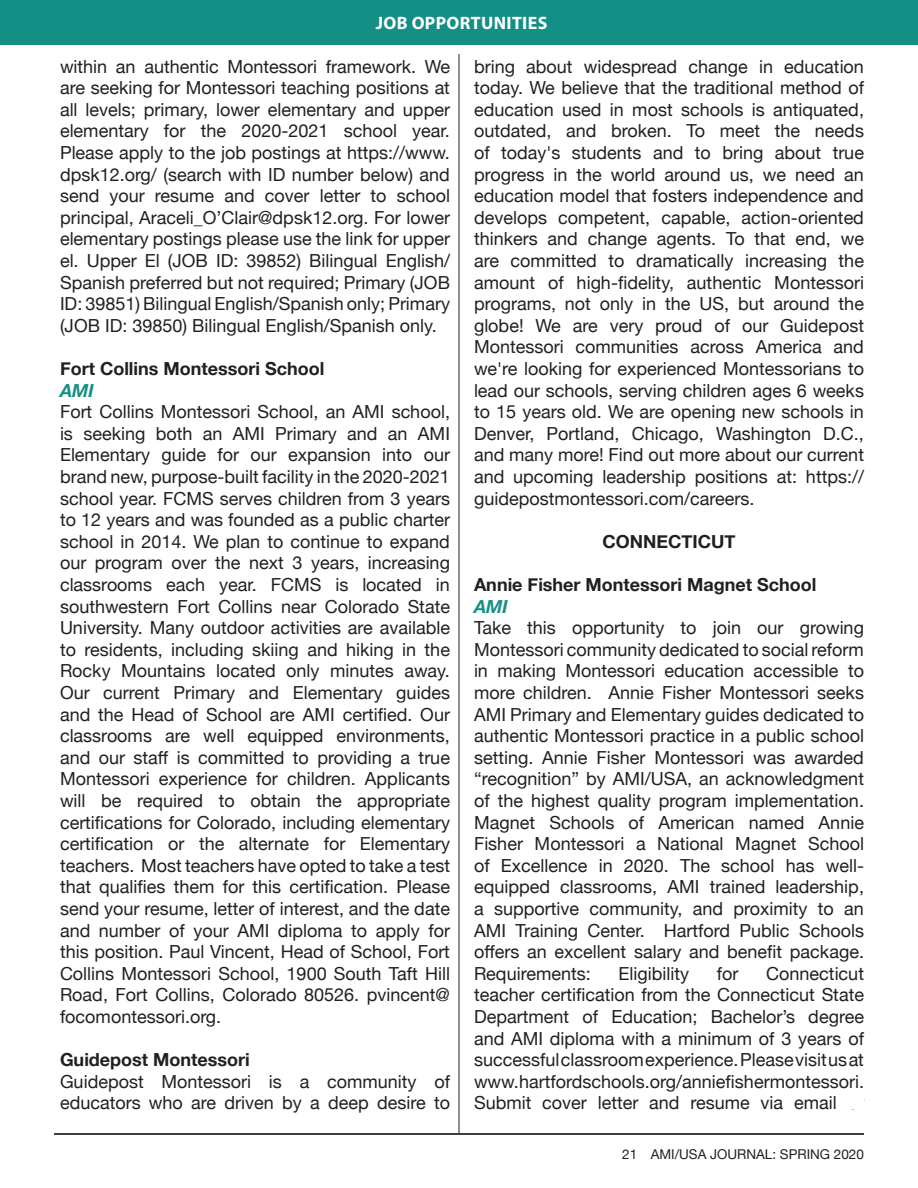
<style>
.page{position:relative;width:918px;height:1188px;background:#fff}
.page>*{position:absolute;margin:0;border:0;box-sizing:border-box;transform-origin:0 0}
.t1{font:18px/21.6px "Helvetica Neue";color:#231f20;text-align:justify}
.t2{font:700 18px "Helvetica Neue";color:#231f20}
.t3{font:700 18px "Myriad Pro";letter-spacing:.02em;color:#fff}
.t4{font:italic 700 18px "Helvetica Neue";color:#148f85}
.t5{font:13.5px "Helvetica Neue";color:#231f20}
</style>
<div class="page">
<div style="left:0;top:0;width:918px;height:45px;background:#148f85"></div>
<hr style="left:54px;top:1133px;width:810px;height:2px;background:#000">
<hr style="left:459px;top:54px;width:1px;height:1079px;background:#231f20">
<p class="t3" style="left:376px;top:11px;width:173px">JOB OPPORTUNITIES</p>
<p class="t1" style="left:60px;top:56px;width:392px">within an authentic Montessori framework. We are seeking for Montessori teaching positions at all levels; primary, lower elementary and upper elementary for the 2020-2021 school year.<br>Please apply to the job postings at https://www. dpsk12.org/ (search with ID number below) and send your resume and cover letter to school principal, Araceli_O’Clair@dpsk12.org. For lower elementary postings please use the link for upper el. Upper El (JOB ID: 39852) Bilingual English/ Spanish preferred but not required; Primary (JOB ID: 39851) Bilingual English/Spanish only; Primary (JOB ID: 39850) Bilingual English/Spanish only.</p>
<p class="t2" style="left:60px;top:354px;width:266px">Fort Collins Montessori School</p>
<p class="t4" style="left:60px;top:376px;width:35px">AMI</p>
<p class="t1" style="left:60px;top:402px;width:392px">Fort Collins Montessori School, an AMI school, is seeking both an AMI Primary and an AMI Elementary guide for our expansion into our brand new, purpose-built facility in the 2020-2021 school year. FCMS serves children from 3 years to 12 years and was founded as a public charter school in 2014. We plan to continue to expand our program over the next 3 years, increasing classrooms each year. FCMS is located in southwestern Fort Collins near Colorado State University. Many outdoor activities are available to residents, including skiing and hiking in the Rocky Mountains located only minutes away.<br>Our current Primary and Elementary guides and the Head of School are AMI certified. Our classrooms are well equipped environments, and our staff is committed to providing a true Montessori experience for children. Applicants will be required to obtain the appropriate certifications for Colorado, including elementary certification or the alternate for Elementary teachers. Most teachers have opted to take a test that qualifies them for this certification. Please send your resume, letter of interest, and the date and number of your AMI diploma to apply for this position. Paul Vincent, Head of School, Fort Collins Montessori School, 1900 South Taft Hill Road, Fort Collins, Colorado 80526. pvincent@ focomontessori.org.</p>
<p class="t2" style="left:60px;top:1046px;width:191px">Guidepost Montessori</p>
<p class="t1" style="left:60px;top:1072px;width:392px">Guidepost Montessori is a community of educators who are driven by a deep desire to</p>
<p class="t1" style="left:474px;top:56px;width:392px">bring about widespread change in education today. We believe that the traditional method of education used in most schools is antiquated, outdated, and broken. To meet the needs of today's students and to bring about true progress in the world around us, we need an education model that fosters independence and develops competent, capable, action-oriented thinkers and change agents. To that end, we are committed to dramatically increasing the amount of high-fidelity, authentic Montessori programs, not only in the US, but around the globe! We are very proud of our Guidepost Montessori communities across America and we're looking for experienced Montessorians to lead our schools, serving children ages 6 weeks to 15 years old. We are opening new schools in Denver, Portland, Chicago, Washington D.C., and many more! Find out more about our current and upcoming leadership positions at: https:// guidepostmontessori.com/careers.</p>
<p class="t2" style="left:603px;top:527px;width:135px">CONNECTICUT</p>
<p class="t2" style="left:474px;top:570px;width:344px">Annie Fisher Montessori Magnet School</p>
<p class="t4" style="left:474px;top:592px;width:35px">AMI</p>
<p class="t1" style="left:474px;top:618px;width:392px">Take this opportunity to join our growing Montessori community dedicated to social reform in making Montessori education accessible to more children. Annie Fisher Montessori seeks AMI Primary and Elementary guides dedicated to authentic Montessori practice in a public school setting. Annie Fisher Montessori was awarded “recognition” by AMI/USA, an acknowledgment of the highest quality program implementation.<br>Magnet Schools of American named Annie Fisher Montessori a National Magnet School of Excellence in 2020. The school has well&shy;equipped classrooms, AMI trained leadership, a supportive community, and proximity to an AMI Training Center. Hartford Public Schools offers an excellent salary and benefit package.<br>Requirements:</p>
<p class="t1" style="left:474px;top:964px;width:392px;text-indent:292px">Connecticut teacher certification from the Connecticut State Department of Education; Bachelor’s degree and AMI diploma with a minimum of 3 years of successful classroom experience. Please visit us at www.hartfordschools.org/anniefishermontessori.<br>Submit cover letter and resume via email or</p>
<p class="t1" style="left:618px;top:964px;width:72px">Eligibility</p>
<p class="t1" style="left:717px;top:964px;width:23px">for</p>
<p class="t5" style="left:622px;top:1144px;width:243px">21 AMI/USA JOURNAL: SPRING 2020</p>
</div>
